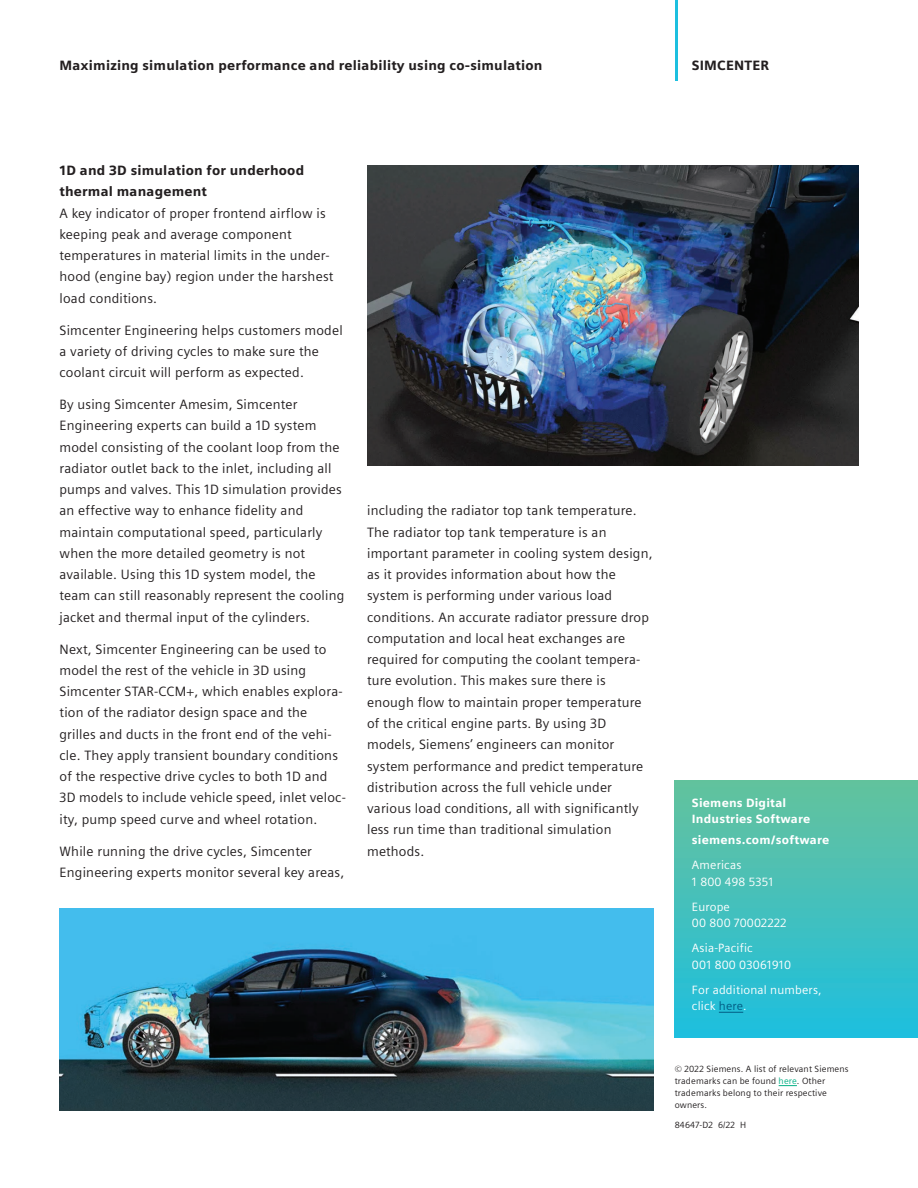
<style>
.page{position:relative;width:918px;height:1188px;background:#fff}
.page>*{position:absolute;margin:0;border:0;box-sizing:border-box;transform-origin:0 0}
.t1{font:13.5px/21.3px "Siemens Sans";letter-spacing:.015em;color:#231f20}
.t2{font:900 13.5px/21.3px "Siemens Sans";letter-spacing:.015em;color:#231f20}
.t3{font:12px/16.5px "Siemens Sans";letter-spacing:.015em;color:#fff}
.t4{font:900 12px/16.5px "Siemens Sans";letter-spacing:.015em;color:#fff}
.t5{font:9px/12px "Siemens Sans";letter-spacing:.015em;color:#231f20}
.s1{color:#015c83}
.s2{color:#05b085}
</style>
<div class="page">
<img style="left:367px;top:166px;width:492px;height:299px">
<img style="left:60px;top:909px;width:594px;height:202px">
<svg style="left:779px;top:1085px;width:18px;height:1px"></svg>
<div style="left:675px;top:781px;width:243px;height:256px;background:linear-gradient(to bottom,#66c29c,#1ebfde)"></div>
<svg style="left:719px;top:1012px;width:24px;height:1px"></svg>
<hr style="left:675px;top:0;width:3px;height:81px;background:#1cbfdf">
<p class="t2" style="left:60px;top:55px;width:485px">Maximizing simulation performance and reliability using co-simulation</p>
<p class="t2" style="left:692px;top:55px;width:79px">SIMCENTER</p>
<p class="t2" style="left:60px;top:160px;width:246px">1D and 3D simulation for underhood thermal management</p>
<p class="t1" style="left:60px;top:202px;width:276px">A key indicator of proper frontend airflow is keeping peak and average component temperatures in material limits in the under&shy;hood (engine bay) region under the harshest load conditions.</p>
<p class="t1" style="left:60px;top:319px;width:285px">Simcenter Engineering helps customers model a variety of driving cycles to make sure the coolant circuit will perform as expected.</p>
<p class="t1" style="left:60px;top:394px;width:286px">By using Simcenter Amesim, Simcenter Engineering experts can build a 1D system model consisting of the coolant loop from the radiator outlet back to the inlet, including all pumps and valves. This 1D simulation provides an effective way to enhance fidelity and maintain computational speed, particularly when the more detailed geometry is not available. Using this 1D system model, the team can still reasonably represent the cooling jacket and thermal input of the cylinders.</p>
<p class="t1" style="left:60px;top:638px;width:288px">Next, Simcenter Engineering can be used to model the rest of the vehicle in 3D using Simcenter STAR-CCM+, which enables explora&shy;tion of the radiator design space and the grilles and ducts in the front end of the vehi&shy;cle. They apply transient boundary conditions of the respective drive cycles to both 1D and 3D models to include vehicle speed, inlet veloc&shy;ity, pump speed curve and wheel rotation.</p>
<p class="t1" style="left:60px;top:840px;width:286px">While running the drive cycles, Simcenter<br>Engineering experts monitor several key areas,</p>
<p class="t1" style="left:367px;top:500px;width:287px">including the radiator top tank temperature.<br>The radiator top tank temperature is an important parameter in cooling system design, as it provides information about how the system is performing under various load conditions. An accurate radiator pressure drop computation and local heat exchanges are required for computing the coolant tempera&shy;ture evolution. This makes sure there is enough flow to maintain proper temperature of the critical engine parts. By using 3D models, Siemens’ engineers can monitor system performance and predict temperature distribution across the full vehicle under various load conditions, all with significantly less run time than traditional simulation methods.</p>
<p class="t4" style="left:692px;top:794px;width:120px">Siemens Digital<br>Industries Software</p>
<p class="t4" style="left:692px;top:832px;width:139px">siemens.com/software</p>
<p class="t3" style="left:692px;top:857px;width:83px">Americas<br>1 800 498 5351</p>
<p class="t3" style="left:692px;top:898px;width:96px">Europe<br>00 800 70002222</p>
<p class="t3" style="left:692px;top:940px;width:101px">Asia-Pacific<br>001 800 03061910</p>
<p class="t3" style="left:692px;top:981px;width:131px">For additional numbers, click <span class="s1">here</span>.</p>
<p class="t5" style="left:675px;top:1063px;width:175px">© 2022 Siemens. A list of relevant Siemens trademarks can be found <span class="s2">here</span>. Other trademarks belong to their respective owners.</p>
<p class="t5" style="left:675px;top:1119px;width:73px">84647-D2 6/22 H</p>
</div>
